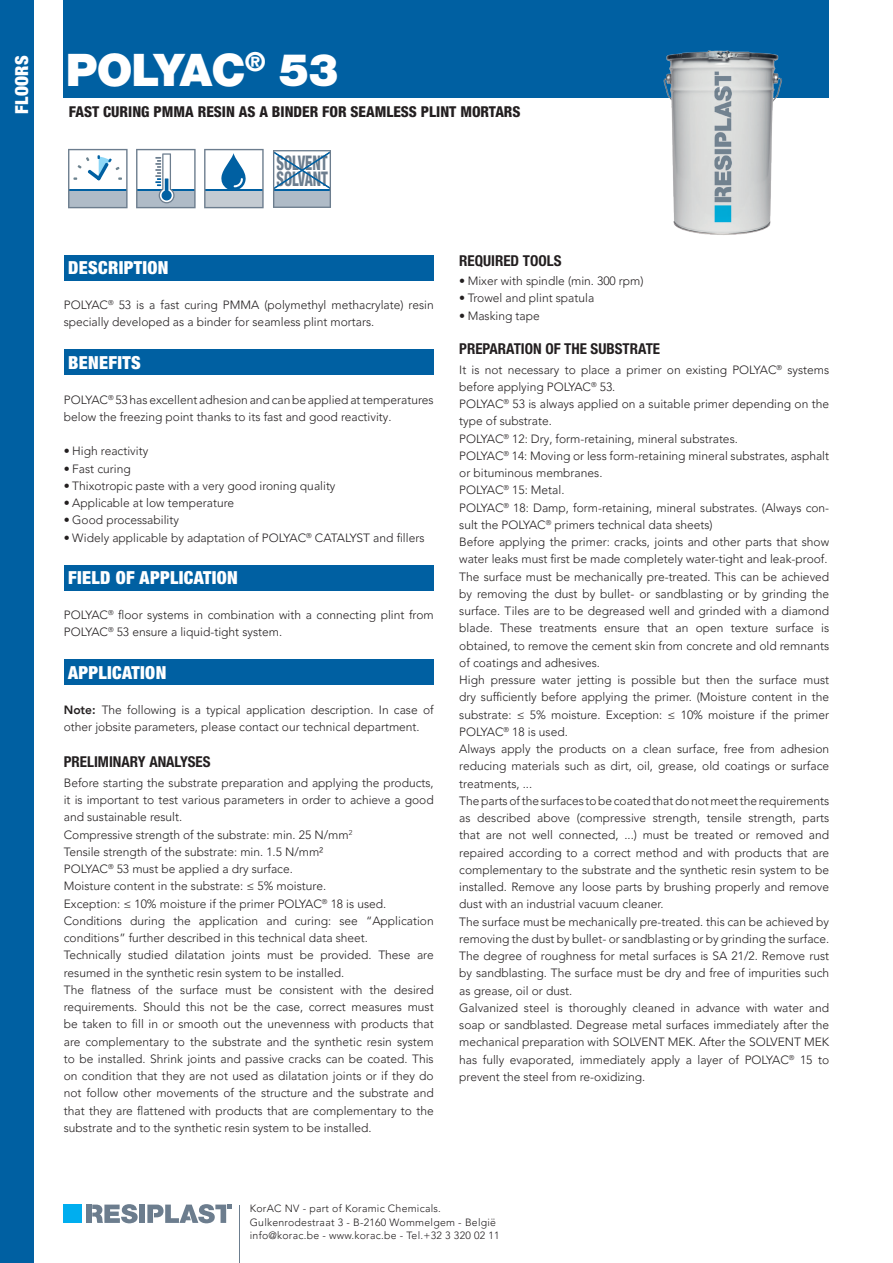
<style>
.page{position:relative;width:893px;height:1263px;background:#fff}
.page>*{position:absolute;margin:0;border:0;box-sizing:border-box;transform-origin:0 0}
.t1{font:900 45px "Helvetica Neue LT Std";letter-spacing:-.02em;color:#fff}
.t2{font:800 condensed 20.25px/16.2px "Helvetica Neue LT Std";color:#6c7d8e;scale:.7 1}
.t3{font:900 condensed 18px "Helvetica Neue LT Std";letter-spacing:.02em;color:#fff}
.TItle_niv_2{font:700 condensed 15px "Helvetica Neue LT Std";color:#231f20}
.t4{font:800 condensed 15px "Helvetica Neue LT Std";color:#231f20}
.BODY_TEXT{font:300 12px/17.2px "Avenir LT Pro";color:#231f20}
.t5{font:300 10.5px/13.5px "Avenir LT Pro";letter-spacing:.025em;color:#231f20}
.s1{font-weight:800}
</style>
<div class="page">
<div style="left:0;top:0;width:34px;height:1263px;background:#0060a2"></div>
<hr style="left:240px;top:1205px;width:1px;height:58px;background:#6c7d8e">
<div style="left:139px;top:1204px;width:6px;height:19px;background:#6c7d8e"></div>
<div style="left:86px;top:1204px;width:5px;height:19px;background:#6c7d8e"></div>
<svg style="left:92px;top:1204px;width:46px;height:19px"></svg>
<svg style="left:147px;top:1204px;width:84px;height:19px"></svg>
<div style="left:64px;top:1204px;width:18px;height:19px;background:#00aeef"></div>
<div style="left:64px;top:255px;width:370px;height:26px;background:#0060a2"></div>
<div style="left:64px;top:350px;width:370px;height:25px;background:#0060a2"></div>
<div style="left:64px;top:565px;width:370px;height:25px;background:#0060a2"></div>
<div style="left:64px;top:659px;width:370px;height:26px;background:#0060a2"></div>
<div style="left:64px;top:0;width:765px;height:97px;background:#0060a2"></div>
<img style="left:659px;top:50px;width:128px;height:185px">
<svg style="left:68px;top:149px;width:60px;height:59px"></svg>
<svg style="left:136px;top:149px;width:60px;height:59px"></svg>
<svg style="left:204px;top:149px;width:60px;height:59px"></svg>
<svg style="left:273px;top:150px;width:58px;height:58px"></svg>
<h3 class="t3" style="left:11px;top:114px;width:60px;rotate:-90deg">FLOORS</h3>
<p class="t1" style="left:66px;top:43px;width:274px">POLYAC<sup>®</sup> 53</p>
<p class="t4" style="left:69px;top:102px;width:453px">FAST CURING PMMA RESIN AS A BINDER FOR SEAMLESS PLINT MORTARS</p>
<p class="t2" style="left:276px;top:154px;width:75px">SOLVENT<br>SOLVANT</p>
<p class="t3" style="left:68px;top:257px;width:102px">DESCRIPTION</p>
<p class="BODY_TEXT" style="left:64px;top:296px;width:371px">POLYAC<sup>®</sup> 53 is a fast curing PMMA (polymethyl methacrylate) resin specially developed as a binder for seamless plint mortars.</p>
<p class="t3" style="left:68px;top:351px;width:74px">BENEFITS</p>
<p class="BODY_TEXT" style="left:64px;top:391px;width:371px">POLYAC<sup>®</sup> 53 has excellent adhesion and can be applied at temperatures below the freezing point thanks to its fast and good reactivity.</p>
<p class="BODY_TEXT" style="left:64px;top:443px;width:86px">• High reactivity</p>
<p class="BODY_TEXT" style="left:64px;top:460px;width:68px">• Fast curing</p>
<p class="BODY_TEXT" style="left:64px;top:477px;width:273px">• Thixotropic paste with a very good ironing quality</p>
<p class="BODY_TEXT" style="left:64px;top:494px;width:172px">• Applicable at low temperature</p>
<p class="BODY_TEXT" style="left:64px;top:512px;width:117px">• Good processability</p>
<p class="BODY_TEXT" style="left:64px;top:529px;width:362px">• Widely applicable by adaptation of POLYAC<sup>®</sup> CATALYST and fillers</p>
<p class="t3" style="left:68px;top:567px;width:171px">FIELD OF APPLICATION</p>
<p class="BODY_TEXT" style="left:64px;top:606px;width:371px">POLYAC<sup>®</sup> floor systems in combination with a connecting plint from<br>POLYAC<sup>®</sup> 53 ensure a liquid-tight system.</p>
<p class="t3" style="left:68px;top:661px;width:100px">APPLICATION</p>
<p class="BODY_TEXT" style="left:64px;top:701px;width:371px"><span class="s1">Note:</span> The following is a typical application description. In case of other jobsite parameters, please contact our technical department.</p>
<p class="TItle_niv_2" style="left:64px;top:753px;width:148px">PRELIMINARY ANALYSES</p>
<p class="BODY_TEXT" style="left:64px;top:774px;width:371px;text-align:justify">Before starting the substrate preparation and applying the products, it is important to test various parameters in order to achieve a good and sustainable result.</p>
<p class="BODY_TEXT" style="left:64px;top:826px;width:290px">Compressive strength of the substrate: min. 25 N/mm<sup>2</sup></p>
<p class="BODY_TEXT" style="left:64px;top:843px;width:261px">Tensile strength of the substrate: min. 1.5 N/mm²</p>
<p class="BODY_TEXT" style="left:64px;top:860px;width:231px">POLYAC<sup>®</sup> 53 must be applied a dry surface.</p>
<p class="BODY_TEXT" style="left:64px;top:877px;width:264px">Moisture content in the substrate: ≤ 5% moisture.</p>
<p class="BODY_TEXT" style="left:64px;top:895px;width:324px">Exception: ≤ 10% moisture if the primer POLYAC<sup>®</sup> 18 is used.</p>
<p class="BODY_TEXT" style="left:64px;top:912px;width:371px">Conditions during the application and curing: see “Application conditions” further described in this technical data sheet.</p>
<p class="BODY_TEXT" style="left:64px;top:946px;width:371px">Technically studied dilatation joints must be provided. These are resumed in the synthetic resin system to be installed.</p>
<p class="BODY_TEXT" style="left:64px;top:981px;width:371px;text-align:justify">The flatness of the surface must be consistent with the desired requirements. Should this not be the case, correct measures must be taken to fill in or smooth out the unevenness with products that are complementary to the substrate and the synthetic resin system to be installed. Shrink joints and passive cracks can be coated. This on condition that they are not used as dilatation joints or if they do not follow other movements of the structure and the substrate and that they are flattened with products that are complementary to the substrate and to the synthetic resin system to be installed.</p>
<p class="TItle_niv_2" style="left:459px;top:251px;width:104px">REQUIRED TOOLS</p>
<p class="BODY_TEXT" style="left:459px;top:272px;width:186px">• Mixer with spindle (min. 300 rpm)</p>
<p class="BODY_TEXT" style="left:459px;top:290px;width:137px">• Trowel and plint spatula</p>
<p class="BODY_TEXT" style="left:459px;top:307px;width:82px">• Masking tape</p>
<p class="TItle_niv_2" style="left:459px;top:340px;width:202px">PREPARATION OF THE SUBSTRATE</p>
<p class="BODY_TEXT" style="left:459px;top:361px;width:371px">It is not necessary to place a primer on existing POLYAC<sup>®</sup> systems before applying POLYAC<sup>®</sup> 53.</p>
<p class="BODY_TEXT" style="left:459px;top:395px;width:371px">POLYAC<sup>®</sup> 53 is always applied on a suitable primer depending on the type of substrate.</p>
<p class="BODY_TEXT" style="left:459px;top:430px;width:280px">POLYAC<sup>®</sup> 12: Dry, form-retaining, mineral substrates.</p>
<p class="BODY_TEXT" style="left:459px;top:447px;width:371px">POLYAC<sup>®</sup> 14: Moving or less form-retaining mineral substrates, asphalt or bituminous membranes.</p>
<p class="BODY_TEXT" style="left:459px;top:482px;width:107px">POLYAC<sup>®</sup> 15: Metal.</p>
<p class="BODY_TEXT" style="left:459px;top:499px;width:371px">POLYAC<sup>®</sup> 18: Damp, form-retaining, mineral substrates. (Always con&shy;sult the POLYAC<sup>®</sup> primers technical data sheets)</p>
<p class="BODY_TEXT" style="left:459px;top:533px;width:371px">Before applying the primer: cracks, joints and other parts that show water leaks must first be made completely water-tight and leak-proof.</p>
<p class="BODY_TEXT" style="left:459px;top:568px;width:371px;text-align:justify">The surface must be mechanically pre-treated. This can be achieved by removing the dust by bullet- or sandblasting or by grinding the surface. Tiles are to be degreased well and grinded with a diamond blade. These treatments ensure that an open texture surface is obtained, to remove the cement skin from concrete and old remnants of coatings and adhesives.</p>
<p class="BODY_TEXT" style="left:459px;top:671px;width:371px;text-align:justify">High pressure water jetting is possible but then the surface must dry sufficiently before applying the primer. (Moisture content in the substrate: ≤ 5% moisture. Exception: ≤ 10% moisture if the primer POLYAC<sup>®</sup> 18 is used.</p>
<p class="BODY_TEXT" style="left:459px;top:740px;width:371px;text-align:justify">Always apply the products on a clean surface, free from adhesion reducing materials such as dirt, oil, grease, old coatings or surface treatments, ...</p>
<p class="BODY_TEXT" style="left:459px;top:792px;width:371px;text-align:justify">The parts of the surfaces to be coated that do not meet the requirements as described above (compressive strength, tensile strength, parts that are not well connected, ...) must be treated or removed and repaired according to a correct method and with products that are complementary to the substrate and the synthetic resin system to be installed. Remove any loose parts by brushing properly and remove dust with an industrial vacuum cleaner.</p>
<p class="BODY_TEXT" style="left:459px;top:913px;width:371px;text-align:justify">The surface must be mechanically pre-treated. this can be achieved by removing the dust by bullet- or sandblasting or by grinding the surface.<br>The degree of roughness for metal surfaces is SA 21/2. Remove rust by sandblasting. The surface must be dry and free of impurities such as grease, oil or dust.</p>
<p class="BODY_TEXT" style="left:459px;top:999px;width:371px;text-align:justify">Galvanized steel is thoroughly cleaned in advance with water and soap or sandblasted. Degrease metal surfaces immediately after the mechanical preparation with SOLVENT MEK. After the SOLVENT MEK has fully evaporated, immediately apply a layer of POLYAC<sup>®</sup> 15 to prevent the steel from re-oxidizing.</p>
<p class="t5" style="left:250px;top:1202px;width:251px">KorAC NV - part of Koramic Chemicals.<br>Gulkenrodestraat 3 - B-2160 Wommelgem - België info@korac.be - www.korac.be - Tel.+32 3 320 02 11</p>
</div>
